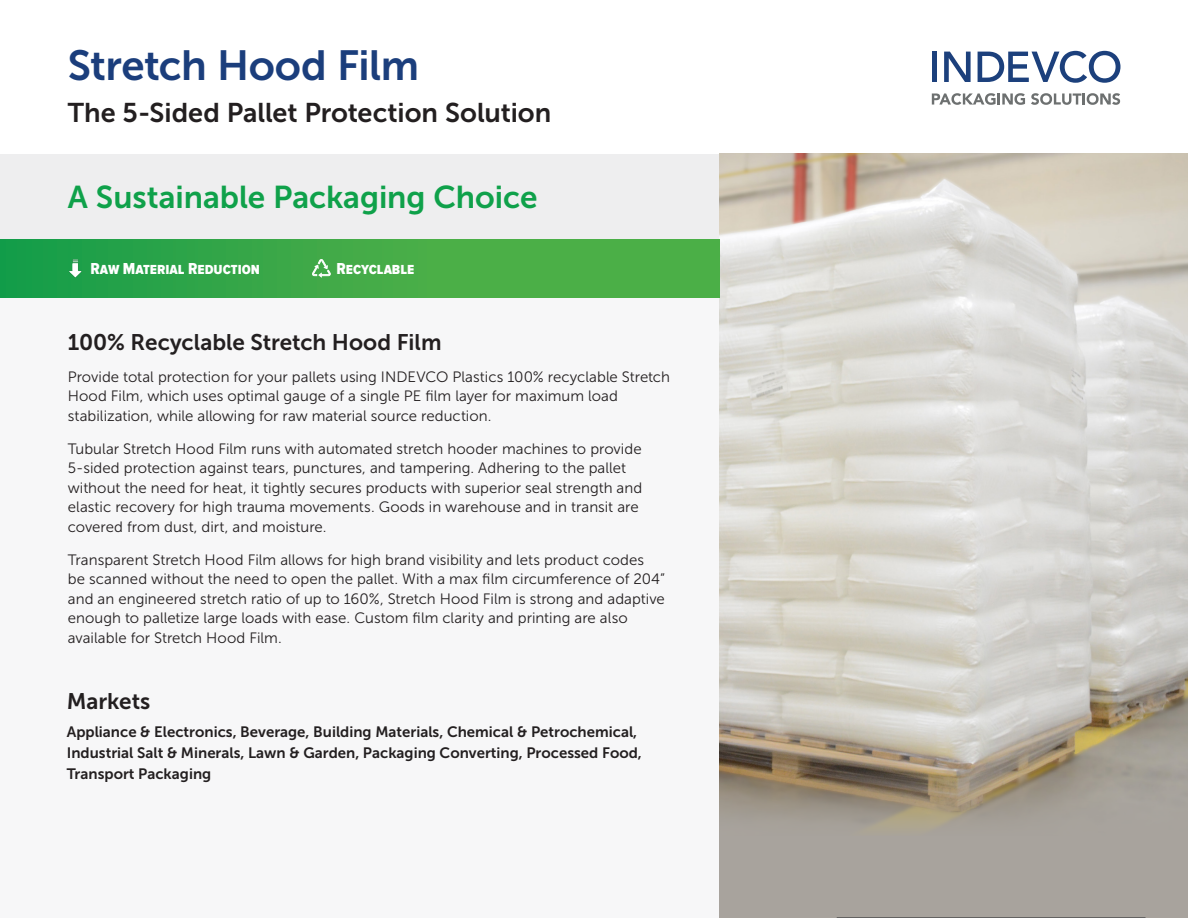
<style>
.page{position:relative;width:1188px;height:918px;background:#fff}
.page>*{position:absolute;margin:0;border:0;box-sizing:border-box;transform-origin:0 0}
.H1_-_White{font:42px "Museo Sans 700";letter-spacing:-.01em;color:#1b3e7c}
.H2_-_Blue{font:31.5px "Museo Sans 700";color:#0fa14a}
.H2_-_Blue-2{font:27px "Museo Sans 700";color:#231f20}
.H2_-_Blue-3{font:22.5px "Museo Sans 700";color:#231f20}
.Bullet_List_-_Blue{font:16.5px "Proxima Nova Cond Extrabld";color:#fff}
.H2_-_Blue-4{font:15px/19.5px "Museo Sans 300";color:#231f20}
.Bullet_List_-_Blue-2{font:15px/21px "Museo Sans 700";color:#231f20}
</style>
<div class="page">
<div style="left:0;top:154px;width:1188px;height:130px;background:#eeeeef"></div>
<div style="left:0;top:284px;width:720px;height:634px;background:#f7f7f8"></div>
<div style="left:720px;top:154px;width:468px;height:764px;background:#a8a39d"></div>
<img style="left:720px;top:154px;width:468px;height:616px">
<hr style="left:837px;top:917px;width:309px;height:1px;background:#454648">
<div style="left:0;top:240px;width:720px;height:57px;background:linear-gradient(to right,#1d9f49,#59b347)"></div>
<svg style="left:312px;top:259px;width:19px;height:19px"></svg>
<svg style="left:720px;top:770px;width:450px;height:60px"></svg>
<img style="left:68px;top:257px;width:17px;height:22px">
<div style="left:932px;top:52px;width:5px;height:30px;background:#1c407c"></div>
<svg style="left:944px;top:52px;width:27px;height:30px"></svg>
<svg style="left:978px;top:51px;width:142px;height:32px"></svg>
<svg style="left:932px;top:93px;width:93px;height:12px"></svg>
<svg style="left:1031px;top:93px;width:89px;height:12px"></svg>
<p class="H1_-_White" style="left:68px;top:42px;width:353px">Stretch Hood Film</p>
<p class="H2_-_Blue-2" style="left:68px;top:97px;width:485px">The 5-Sided Pallet Protection Solution</p>
<p class="H2_-_Blue" style="left:68px;top:180px;width:471px">A Sustainable Packaging Choice</p>
<p class="Bullet_List_-_Blue" style="left:91px;top:259px;width:171px">Raw Material Reduction</p>
<p class="Bullet_List_-_Blue" style="left:337px;top:259px;width:79px">Recyclable</p>
<p class="H2_-_Blue-3" style="left:68px;top:330px;width:375px">100% Recyclable Stretch Hood Film</p>
<p class="H2_-_Blue-4" style="left:68px;top:367px;width:604px">Provide total protection for your pallets using INDEVCO Plastics 100% recyclable Stretch<br>Hood Film, which uses optimal gauge of a single PE film layer for maximum load stabilization, while allowing for raw material source reduction.</p>
<p class="H2_-_Blue-4" style="left:68px;top:439px;width:576px">Tubular Stretch Hood Film runs with automated stretch hooder machines to provide 5-sided protection against tears, punctures, and tampering. Adhering to the pallet without the need for heat, it tightly secures products with superior seal strength and elastic recovery for high trauma movements. Goods in warehouse and in transit are covered from dust, dirt, and moisture.</p>
<p class="H2_-_Blue-4" style="left:68px;top:550px;width:599px">Transparent Stretch Hood Film allows for high brand visibility and lets product codes<br>be scanned without the need to open the pallet. With a max film circumference of 204” and an engineered stretch ratio of up to 160%, Stretch Hood Film is strong and adaptive enough to palletize large loads with ease. Custom film clarity and printing are also available for Stretch Hood Film.</p>
<p class="H2_-_Blue-3" style="left:67px;top:689px;width:85px">Markets</p>
<p class="Bullet_List_-_Blue-2" style="left:67px;top:721px;width:577px">Appliance &amp; Electronics, Beverage, Building Materials, Chemical &amp; Petrochemical,<br>Industrial Salt &amp; Minerals, Lawn &amp; Garden, Packaging Converting, Processed Food,<br>Transport Packaging</p>
</div>
